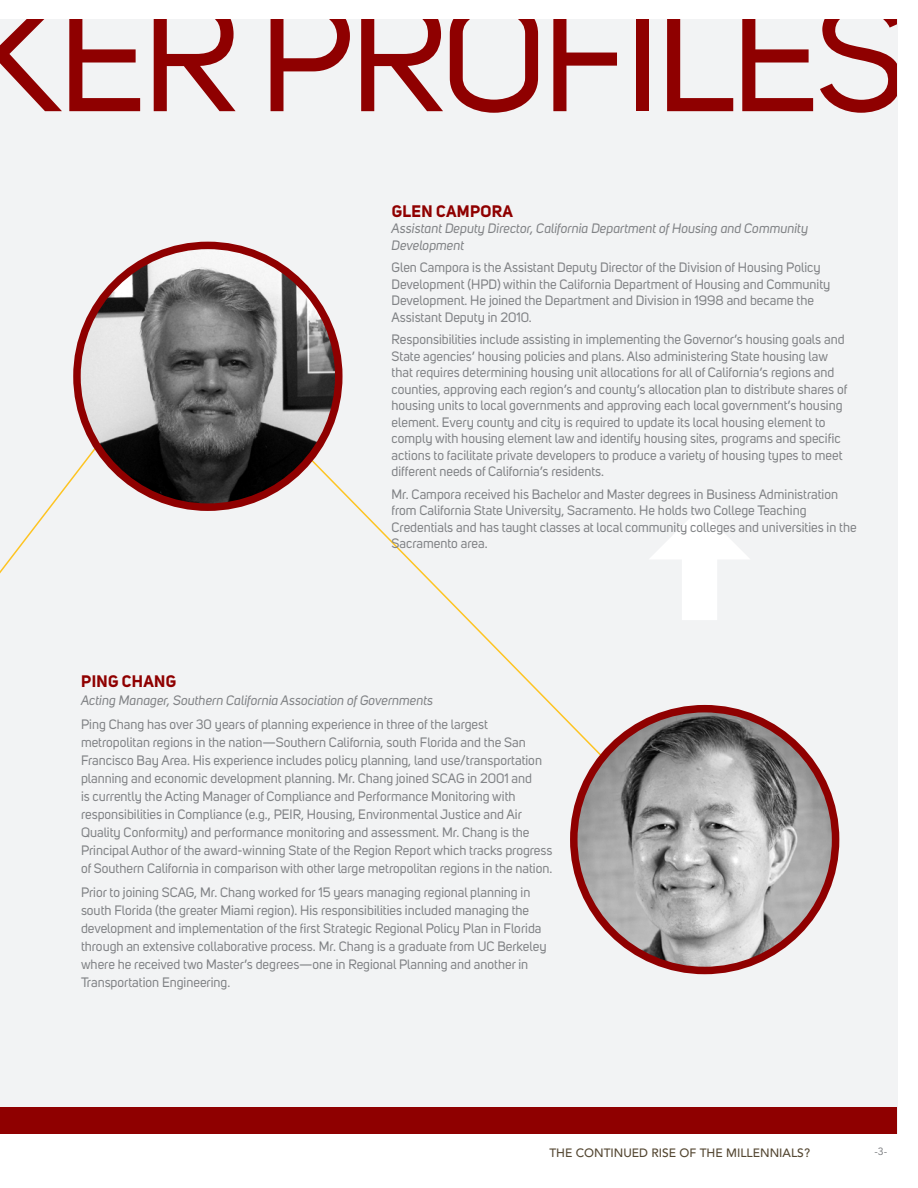
<style>
.page{position:relative;width:918px;height:1188px;background:#fff}
.page>*{position:absolute;margin:0;border:0;box-sizing:border-box;transform-origin:0 0}
.t1{font:156px "Uni Sans";letter-spacing:-.03em;color:#8f0000}
.Bios-_Name{font:700 16.5px "Uni Sans";letter-spacing:.02em;color:#8f0000}
.Bio_Text{font:13.5px/16.5px "Uni Sans";color:#808285}
.Bio_Text-2{font:italic 13.5px/16.5px "Uni Sans";color:#808285}
.t2{font:500 12px "Avenir LT Std";color:#544732}
.t3{font:10.5px "Avenir LT Std";color:#808285}
</style>
<div class="page">
<div style="left:0;top:19px;width:898px;height:1115px;background:#f2f3f4"></div>
<svg style="left:0;top:300px;width:196px;height:274px"></svg>
<div style="left:0;top:1108px;width:897px;height:26px;background:#8f0000"></div>
<svg style="left:220px;top:356px;width:486px;height:506px"></svg>
<svg style="left:649px;top:508px;width:100px;height:112px"></svg>
<img style="left:574px;top:709px;width:262px;height:261px;border-radius:131px">
<div style="left:570px;top:705px;width:269px;height:269px;border:8px solid #8f0000;border-radius:50%"></div>
<img style="left:77px;top:245px;width:262px;height:262px;border-radius:131px">
<div style="left:73px;top:242px;width:270px;height:269px;border:8px solid #8f0000;border-radius:50%"></div>
<h1 class="t1" style="left:-36px;top:-35px;width:945px">KER PROFILES</h1>
<p class="Bios-_Name" style="left:392px;top:201px;width:123px">GLEN CAMPORA</p>
<p class="Bio_Text-2" style="left:392px;top:220px;width:418px">Assistant Deputy Director, California Department of Housing and Community<br>Development</p>
<p class="Bio_Text" style="left:392px;top:259px;width:440px">Glen Campora is the Assistant Deputy Director of the Division of Housing Policy Development (HPD) within the California Department of Housing and Community Development. He joined the Department and Division in 1998 and became the Assistant Deputy in 2010.</p>
<p class="Bio_Text" style="left:392px;top:331px;width:457px">Responsibilities include assisting in implementing the Governor’s housing goals and State agencies’ housing policies and plans. Also administering State housing law that requires determining housing unit allocations for all of California’s regions and counties, approving each region’s and county’s allocation plan to distribute shares of housing units to local governments and approving each local government’s housing element. Every county and city is required to update its local housing element to comply with housing element law and identify housing sites, programs and specific actions to facilitate private developers to produce a variety of housing types to meet different needs of California’s residents.</p>
<p class="Bio_Text" style="left:392px;top:486px;width:467px">Mr. Campora received his Bachelor and Master degrees in Business Administration from California State University, Sacramento. He holds two College Teaching Credentials and has taught classes at local community colleges and universities in the Sacramento area.</p>
<p class="Bios-_Name" style="left:81px;top:671px;width:96px">PING CHANG</p>
<p class="Bio_Text-2" style="left:81px;top:692px;width:354px">Acting Manager, Southern California Association of Governments</p>
<p class="Bio_Text" style="left:81px;top:715px;width:473px;line-height:18px">Ping Chang has over 30 years of planning experience in three of the largest metropolitan regions in the nation—Southern California, south Florida and the San Francisco Bay Area. His experience includes policy planning, land use/transportation planning and economic development planning. Mr. Chang joined SCAG in 2001 and<br>is currently the Acting Manager of Compliance and Performance Monitoring with responsibilities in Compliance (e.g., PEIR, Housing, Environmental Justice and Air Quality Conformity) and performance monitoring and assessment. Mr. Chang is the Principal Author of the award-winning State of the Region Report which tracks progress of Southern California in comparison with other large metropolitan regions in the nation.</p>
<p class="Bio_Text" style="left:81px;top:883px;width:467px;line-height:18px">Prior to joining SCAG, Mr. Chang worked for 15 years managing regional planning in south Florida (the greater Miami region). His responsibilities included managing the development and implementation of the first Strategic Regional Policy Plan in Florida through an extensive collaborative process. Mr. Chang is a graduate from UC Berkeley where he received two Master’s degrees—one in Regional Planning and another in Transportation Engineering.</p>
<p class="t2" style="left:549px;top:1146px;width:262px">THE CONTINUED RISE OF THE MILLENNIALS?</p>
<p class="t3" style="left:874px;top:1145px;width:14px">-3-</p>
</div>
